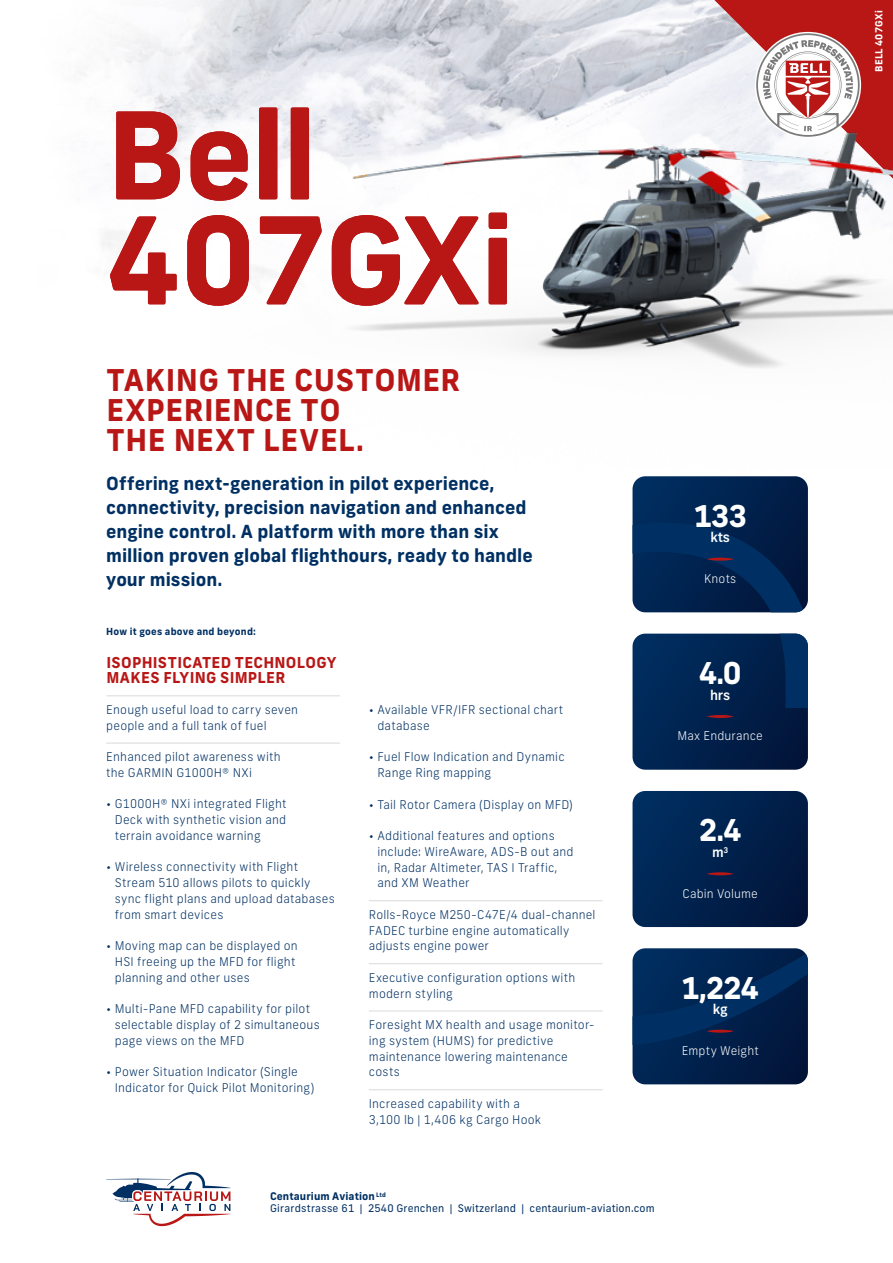
<style>
.page{position:relative;width:893px;height:1263px;background:#fff}
.page>*{position:absolute;margin:0;border:0;box-sizing:border-box;transform-origin:0 0}
._01_Headline{font:700 120px "Frank New";letter-spacing:-.025em;color:#b81716}
._02_Titel_Versal_rot{font:700 30px "Frank New";letter-spacing:.02em;color:#b81716}
._07_Facts_20pt{font:700 30px "Frank New";color:#fff}
._03_Lead{font:700 18px/24px "Frank New";color:#003063}
._05_Untertitel_Versa{font:700 15px/15px "Frank New";letter-spacing:.02em;color:#b81716}
._07_Facts_9pt{font:500 13.5px "Frank New";letter-spacing:-.02em;color:#fff}
._06_GT{font:300 12px/15.8px "Frank New";letter-spacing:.015em;color:#003063}
._07_Facts_8pt_light{font:300 12px "Frank New";letter-spacing:.01em;color:#fff}
.t1{font:10.5px/12px "Frank New";letter-spacing:.01em;color:#003063}
._04_Obertitel{font:700 9.75px "Frank New";letter-spacing:.025em;color:#003063}
.t2{font:700 9.75px "Frank New";letter-spacing:.02em;color:#fff}
.s1{font-weight:700}
.s2{font-family:"New Frank"}
</style>
<div class="page">
<img style="left:83px;top:0;width:127px;height:248px">
<img style="left:210px;top:0;width:683px;height:369px">
<svg style="left:106px;top:1172px;width:125px;height:54px"></svg>
<div style="left:632px;top:476px;width:176px;height:136px;background:linear-gradient(to right,#002f62,#011c44);border-radius:13px"></div>
<div style="left:632px;top:634px;width:176px;height:136px;background:linear-gradient(to right,#002a59,#021539);border-radius:13px"></div>
<svg style="left:632px;top:634px;width:176px;height:74px;background:#022856"></svg>
<div style="left:632px;top:948px;width:176px;height:136px;background:linear-gradient(to right,#002958,#021338);border-radius:13px"></div>
<svg style="left:632px;top:522px;width:176px;height:90px;background:#022653"></svg>
<svg style="left:707px;top:715px;width:27px;height:3px"></svg>
<svg style="left:632px;top:948px;width:176px;height:99px;background:#052a57"></svg>
<div style="left:632px;top:791px;width:176px;height:136px;background:linear-gradient(to right,#002c5d,#02183e);border-radius:13px"></div>
<svg style="left:707px;top:872px;width:27px;height:3px"></svg>
<hr style="left:106px;top:695px;width:234px;height:1px;background:#dadada">
<hr style="left:106px;top:743px;width:234px;height:1px;background:#dadada">
<hr style="left:369px;top:900px;width:234px;height:1px;background:#dadada">
<hr style="left:369px;top:963px;width:234px;height:1px;background:#dadada">
<hr style="left:369px;top:1011px;width:234px;height:1px;background:#dadada">
<hr style="left:369px;top:1089px;width:234px;height:1px;background:#dadada">
<p class="_01_Headline" style="left:106px;top:77px;width:212px">Bell</p>
<p class="_01_Headline" style="left:106px;top:182px;width:410px">407GXi</p>
<p class="_02_Titel_Versal_rot" style="left:107px;top:361px;width:355px">TAKING THE CUSTOMER</p>
<p class="_02_Titel_Versal_rot" style="left:107px;top:391px;width:235px">EXPERIENCE TO</p>
<p class="_02_Titel_Versal_rot" style="left:107px;top:421px;width:259px">THE NEXT LEVEL.</p>
<p class="_03_Lead" style="left:106px;top:471px;width:390px">Offering next-generation in pilot experience,</p>
<p class="_03_Lead" style="left:106px;top:495px;width:428px">connectivity, precision navigation and enhanced engine control. A platform with more than six million proven global flighthours, ready to handle your mission.</p>
<p class="_04_Obertitel" style="left:106px;top:625px;width:151px">How it goes above and beyond:</p>
<p class="_05_Untertitel_Versa" style="left:106px;top:655px;width:232px">ISOPHISTICATED TECHNOLOGY<br>MAKES FLYING SIMPLER</p>
<p class="_06_GT" style="left:106px;top:702px;width:193px">Enough useful load to carry seven people and a full tank of fuel</p>
<p class="_06_GT" style="left:106px;top:749px;width:176px">Enhanced pilot awareness with the GARMIN G1000H® NXi</p>
<p class="_06_GT" style="left:115px;top:796px;width:173px;text-align:justify;text-indent:-9px">• G1000H® NXi integrated Flight Deck with synthetic vision and terrain avoidance warning</p>
<p class="_06_GT" style="left:115px;top:859px;width:222px;text-indent:-9px">• Wireless connectivity with Flight<br>Stream 510 allows pilots to quickly sync flight plans and upload databases from smart devices</p>
<p class="_06_GT" style="left:115px;top:938px;width:184px;text-indent:-9px">• Moving map can be displayed on<br>HSI freeing up the MFD for flight planning and other uses</p>
<p class="_06_GT" style="left:115px;top:1001px;width:206px;text-indent:-9px">• Multi-Pane MFD capability for pilot selectable display of 2 simultaneous page views on the MFD</p>
<p class="_06_GT" style="left:115px;top:1064px;width:201px;text-indent:-9px">• Power Situation Indicator (Single<br>Indicator for Quick Pilot Monitoring)</p>
<p class="_06_GT" style="left:377px;top:702px;width:187px;text-indent:-9px">• Available VFR/IFR sectional chart database</p>
<p class="_06_GT" style="left:377px;top:749px;width:189px;text-indent:-9px">• Fuel Flow Indication and Dynamic<br>Range Ring mapping</p>
<p class="_06_GT" style="left:369px;top:796px;width:206px">• Tail Rotor Camera (Display on MFD)</p>
<p class="_06_GT" style="left:377px;top:828px;width:198px;text-indent:-9px">• Additional features and options include: WireAware, ADS-B out and in, Radar Altimeter, TAS I Traffic, and XM Weather</p>
<p class="_06_GT" style="left:369px;top:906px;width:228px">Rolls-Royce M250-C47E/4 dual-channel<br>FADEC turbine engine automatically adjusts engine power</p>
<p class="_06_GT" style="left:369px;top:969px;width:208px">Executive configuration options with modern styling</p>
<p class="_06_GT" style="left:369px;top:1017px;width:227px">Foresight MX health and usage monitor&shy;ing system (HUMS) for predictive maintenance lowering maintenance costs</p>
<p class="_06_GT" style="left:369px;top:1095px;width:174px">Increased capability with a<br>3,100 lb | 1,406 kg Cargo Hook</p>
<p class="_07_Facts_20pt" style="left:693px;top:496px;width:55px">133</p>
<p class="_07_Facts_9pt" style="left:710px;top:529px;width:21px">kts</p>
<p class="_07_Facts_8pt_light" style="left:704px;top:571px;width:34px">Knots</p>
<p class="_07_Facts_20pt" style="left:699px;top:653px;width:44px">4.0</p>
<p class="_07_Facts_9pt" style="left:710px;top:686px;width:21px">hrs</p>
<p class="_07_Facts_8pt_light" style="left:677px;top:729px;width:87px">Max Endurance</p>
<p class="_07_Facts_20pt" style="left:699px;top:811px;width:45px">2.4</p>
<p class="_07_Facts_9pt" style="left:712px;top:843px;width:18px">m<sup>3</sup></p>
<p class="_07_Facts_8pt_light" style="left:682px;top:886px;width:77px">Cabin Volume</p>
<p class="_07_Facts_20pt" style="left:681px;top:968px;width:80px">1,224</p>
<p class="_07_Facts_9pt" style="left:713px;top:1001px;width:16px">kg</p>
<p class="_07_Facts_8pt_light" style="left:682px;top:1043px;width:79px">Empty Weight</p>
<p class="t1" style="left:270px;top:1190px;width:386px"><span class="s1">Centaurium Aviation</span> <sup>Ltd<br></sup><span class="s2">Girardstrasse 61</span> | 2540 Grenchen | Switzerland | centaurium-aviation.com</p>
<p class="t2" style="left:872px;top:72px;width:63px;rotate:-90deg">BELL 407GXi</p>
</div>
